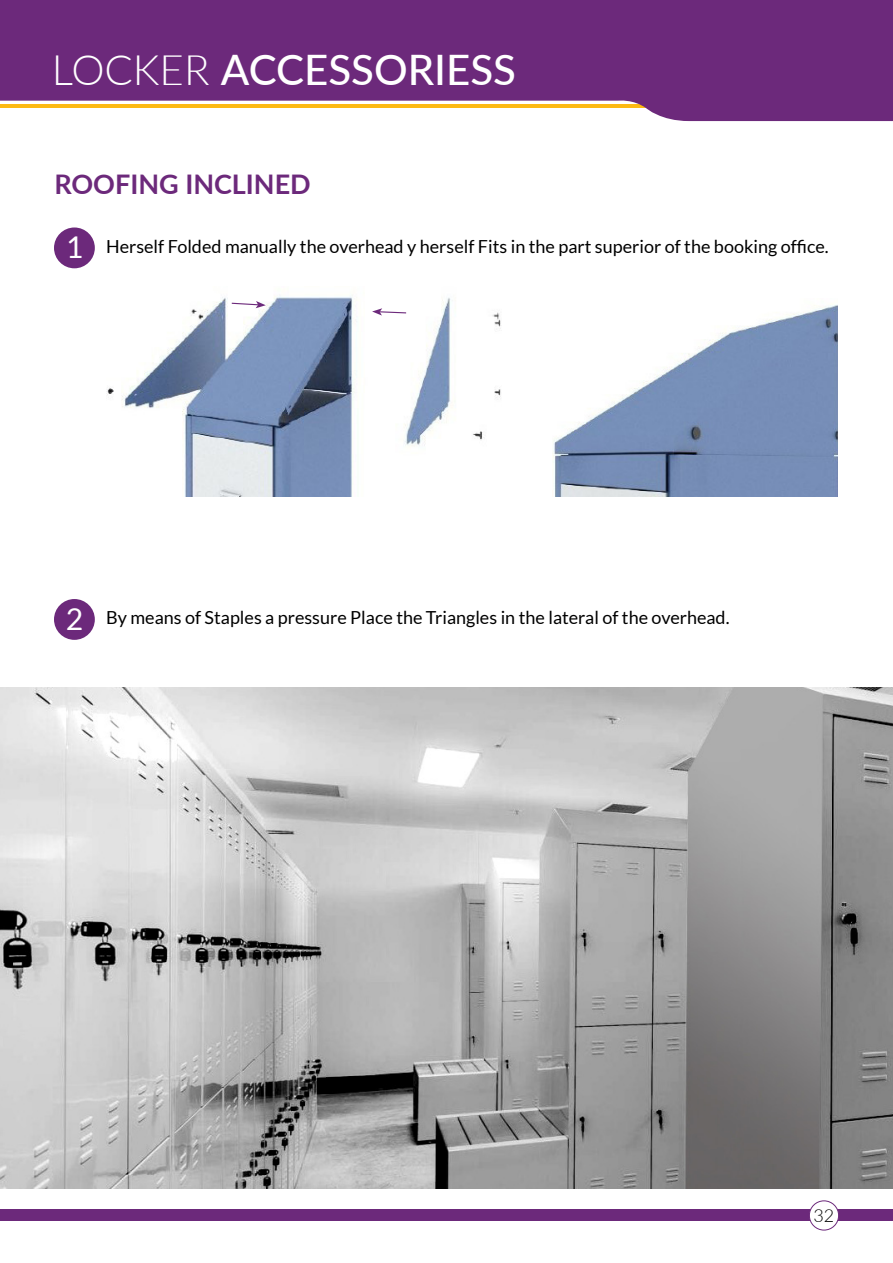
<style>
.page{position:relative;width:893px;height:1263px;background:#fff}
.page>*{position:absolute;margin:0;border:0;box-sizing:border-box;transform-origin:0 0}
.t1{font:500 42px "Lato";color:#fff}
.t2{font:30px "Lato";color:#fff}
.t3{font:700 27px "Lato";color:#6c297b}
.t4{font:18px "Lato";color:#000}
.t5{font:300 18px "Lato";color:#000}
.s1{font-weight:300}
</style>
<div class="page">
<svg style="left:0;top:0;width:893px;height:121px;background:#7e4185"></svg>
<div style="left:0;top:1209px;width:893px;height:11px;background:#6c297b"></div>
<div style="left:809px;top:1201px;width:30px;height:29px;background:#fff;border-radius:50%"></div>
<div style="left:809px;top:1200px;width:30px;height:30px;border:1px solid #6c297b;border-radius:50%"></div>
<div style="left:54px;top:227px;width:41px;height:41px;background:#6c297b;border-radius:50%"></div>
<div style="left:54px;top:599px;width:41px;height:41px;background:#6c297b;border-radius:50%"></div>
<img style="left:0;top:687px;width:893px;height:501px">
<img style="left:106px;top:295px;width:395px;height:201px">
<img style="left:552px;top:304px;width:285px;height:192px">
<svg style="left:372px;top:308px;width:35px;height:8px"></svg>
<svg style="left:231px;top:301px;width:35px;height:7px"></svg>
<h1 class="t1" style="left:52px;top:39px;width:466px"><span class="s1">LOCKER</span> ACCESSORIESS</h1>
<h3 class="t3" style="left:54px;top:165px;width:258px">ROOFING INCLINED</h3>
<h2 class="t2" style="left:66px;top:231px;width:19px">1</h2>
<p class="t4" style="left:106px;top:236px;width:724px">Herself Folded manually the overhead y herself Fits in the part superior of the booking office.</p>
<h2 class="t2" style="left:66px;top:602px;width:19px">2</h2>
<p class="t4" style="left:106px;top:608px;width:625px">By means of Staples a pressure Place the Triangles in the lateral of the overhead.</p>
<p class="t5" style="left:813px;top:1203px;width:22px">32</p>
</div>
